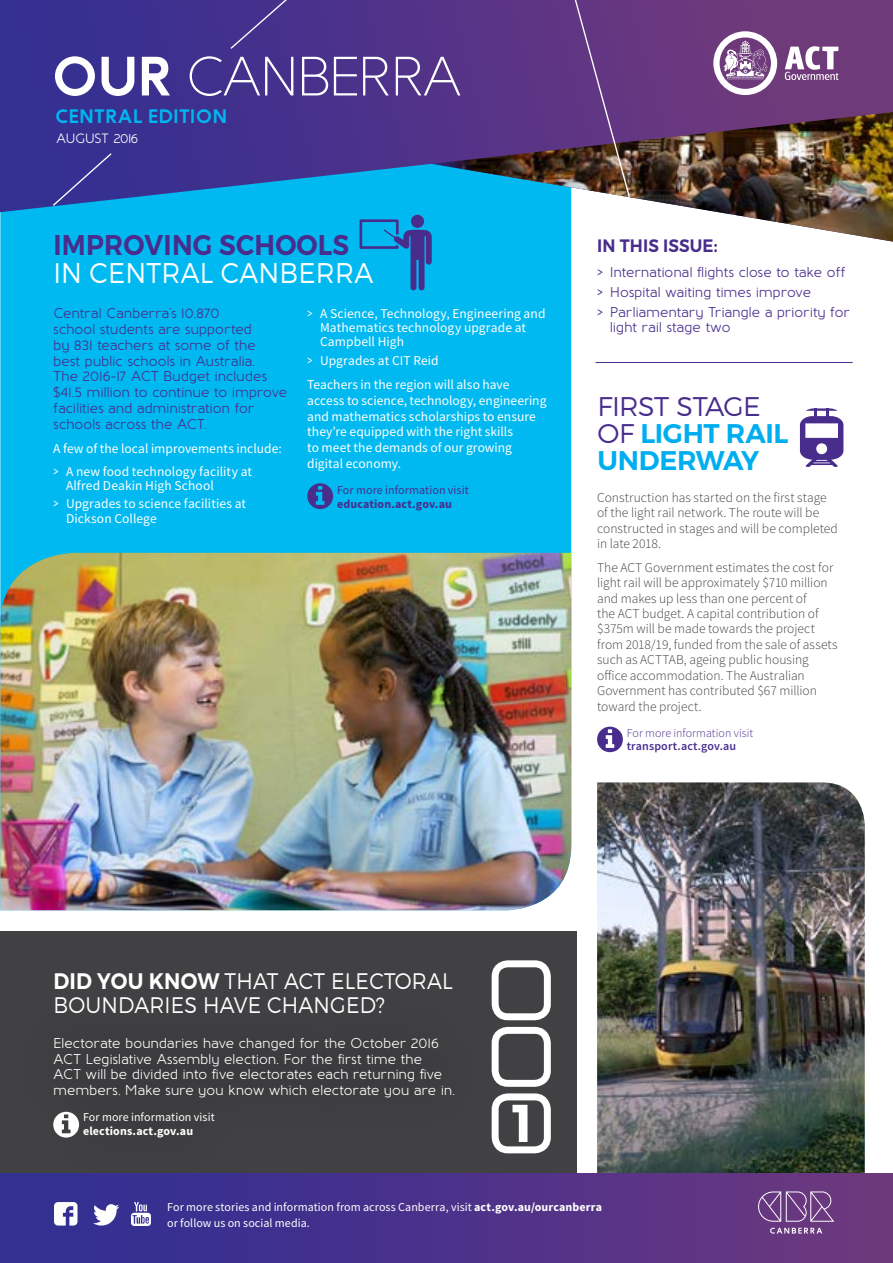
<style>
.page{position:relative;width:893px;height:1263px;background:#fff}
.page>*{position:absolute;margin:0;border:0;box-sizing:border-box;transform-origin:0 0}
.t1{font:55.35px "Baufra";letter-spacing:-.06em;color:#fff}
.H2_bold{font:300 28.5px/28.5px "Montserrat";letter-spacing:.01em;color:#fff;scale:.92 1}
.body_text{font:600 27px/27px "Montserrat";letter-spacing:-.015em;color:#00aeef}
.H2_bold-2{font:300 22.5px/24px "Montserrat";letter-spacing:.01em;color:#fff;scale:.92 1}
.t2{font:700 19.5px "Baufra";letter-spacing:-.03em;color:#00b6f1}
.H2_bold-3{font:600 18px "Montserrat";letter-spacing:.01em;color:#482d8d;scale:.92 1}
.intro_paragraph_feat{font:500 14.25px/15.8px "Baufra";letter-spacing:-.03em;color:#482d8d}
.intro_paragraph_feat-2{font:500 14.25px/15.8px "Baufra";letter-spacing:-.03em;color:#fff}
.body_text-2{font:300 13.5px/15.5px "Source Sans Pro";color:#414042}
.body_text-3{font:13.5px/15.8px "Source Sans Pro";letter-spacing:.005em;color:#fff}
.t3{font:500 13.5px "Baufra";letter-spacing:-.05em;color:#fff}
.body_text-4{font:12px/15.8px "Source Sans Pro";letter-spacing:.005em;color:#fff}
.info_text{font:12px/13.5px "Source Sans Pro";letter-spacing:.005em;color:#fff}
.info_text-2{font:300 12px/13.5px "Source Sans Pro";letter-spacing:.005em;color:#482d8d}
.info_text-3{font:12px/13.5px "Source Sans Pro";letter-spacing:.005em;color:#482d8d}
.s1{font-weight:700}
.s2{font-weight:600;color:#482d8d}
.s3{font-family:"Baufra";font-weight:500}
.s4{font-weight:300;color:#482d8d}
.s5{font-weight:600}
</style>
<div class="page">
<div style="left:0;top:931px;width:577px;height:251px;background:#414042"></div>
<svg style="left:53px;top:1112px;width:26px;height:25px"></svg>
<div style="left:492px;top:1027px;width:59px;height:60px;border:7px solid #fff;border-radius:13px"></div>
<div style="left:492px;top:960px;width:59px;height:60px;border:7px solid #fff;border-radius:13px"></div>
<div style="left:492px;top:1093px;width:59px;height:60px;border:7px solid #fff;border-radius:13px"></div>
<svg style="left:512px;top:1105px;width:15px;height:37px"></svg>
<div style="left:0;top:212px;width:571px;height:341px;background:#00b9f1"></div>
<img style="left:0;top:553px;width:571px;height:357px">
<div style="left:207px;top:212px;width:224px;height:30px;background:#00b9f1"></div>
<img style="left:431px;top:212px;width:462px;height:30px">
<img style="left:597px;top:782px;width:268px;height:392px">
<svg style="left:597px;top:727px;width:26px;height:25px"></svg>
<svg style="left:800px;top:408px;width:43px;height:59px"></svg>
<svg style="left:0;top:0;width:893px;height:212px;background:#494485"></svg>
<svg style="left:713px;top:31px;width:64px;height:64px"></svg>
<svg style="left:785px;top:46px;width:53px;height:34px"></svg>
<svg style="left:51px;top:152px;width:62px;height:55px;background:#37409b"></svg>
<div style="left:0;top:1174px;width:893px;height:89px;background:linear-gradient(to right,#2d2e95,#6d377e)"></div>
<svg style="left:770px;top:1228px;width:52px;height:6px"></svg>
<svg style="left:758px;top:1191px;width:76px;height:31px;background:#805894"></svg>
<svg style="left:93px;top:1204px;width:26px;height:21px"></svg>
<svg style="left:54px;top:1202px;width:23px;height:23px"></svg>
<svg style="left:131px;top:1202px;width:20px;height:24px"></svg>
<svg style="left:229px;top:0;width:283px;height:50px;background:#4f338a"></svg>
<svg style="left:557px;top:0;width:74px;height:199px;background:#654276"></svg>
<svg style="left:307px;top:483px;width:26px;height:26px"></svg>
<svg style="left:360px;top:215px;width:72px;height:75px;background:#1490d3"></svg>
<hr style="left:596px;top:362px;width:257px;height:1px;background:#482d8d">
<p class="t1" style="left:51px;top:42px;width:414px"><span class="s1">OUR</span> CANBERRA</p>
<p class="t2" style="left:55px;top:103px;width:174px">CENTRAL EDITION</p>
<p class="t3" style="left:56px;top:130px;width:84px">AUGUST 2016</p>
<p class="H2_bold" style="left:53px;top:230px;width:349px"><span class="s2">IMPROVING SCHOOLS<br></span>IN CENTRAL CANBERRA</p>
<p class="body_text-3" style="left:320px;top:306px;width:227px;line-height:14.2px;text-indent:-13px"><span class="s3">&gt;</span> A Science, Technology, Engineering and<br>Mathematics technology upgrade at<br>Campbell High</p>
<p class="body_text-3" style="left:307px;top:352px;width:133px"><span class="s3">&gt;</span> Upgrades at CIT Reid</p>
<p class="body_text-3" style="left:307px;top:377px;width:241px">Teachers in the region will also have access to science, technology, engineering and mathematics scholarships to ensure they’re equipped with the right skills<br>to meet the demands of our growing digital economy.</p>
<p class="info_text-3" style="left:337px;top:483px;width:133px">For more information visit <span class="s1">education.act.gov.au</span></p>
<p class="intro_paragraph_feat" style="left:53px;top:305px;width:236px">Central Canberra’s 10,870<br>school students are supported<br>by 831 teachers at some of the<br>best public schools in Australia.<br>The 2016-17 ACT Budget includes $41.5 million to continue to improve facilities and administration for schools across the ACT.</p>
<p class="body_text-3" style="left:53px;top:440px;width:230px">A few of the local improvements include:</p>
<p class="body_text-3" style="left:66px;top:464px;width:188px;line-height:14.2px;text-indent:-13px"><span class="s3">&gt;</span> A new food technology facility at<br>Alfred Deakin High School</p>
<p class="body_text-3" style="left:66px;top:497px;width:182px;line-height:14.2px;text-indent:-13px"><span class="s3">&gt;</span> Upgrades to science facilities at<br>Dickson College</p>
<p class="H2_bold-3" style="left:597px;top:235px;width:132px">IN THIS ISSUE:</p>
<p class="intro_paragraph_feat" style="left:597px;top:263px;width:250px">&gt; International flights close to take off</p>
<p class="intro_paragraph_feat" style="left:597px;top:283px;width:216px">&gt; Hospital waiting times improve</p>
<p class="intro_paragraph_feat" style="left:610px;top:303px;width:242px;text-indent:-13px">&gt; Parliamentary Triangle a priority for light rail stage two</p>
<p class="body_text" style="left:598px;top:393px;width:192px"><span class="s4">FIRST STAGE<br>OF</span> LIGHT RAIL<br>UNDERWAY</p>
<p class="body_text-2" style="left:597px;top:490px;width:242px">Construction has started on the first stage of the light rail network. The route will be constructed in stages and will be completed in late 2018.</p>
<p class="body_text-2" style="left:597px;top:560px;width:242px">The ACT Government estimates the cost for light rail will be approximately $710 million and makes up less than one percent of<br>the ACT budget. A capital contribution of $375m will be made towards the project from 2018/19, funded from the sale of assets such as ACTTAB, ageing public housing office accommodation. The Australian Government has contributed $67 million toward the project.</p>
<p class="info_text-2" style="left:627px;top:726px;width:128px">For more information visit <span class="s5">transport.act.gov.au</span></p>
<p class="H2_bold-2" style="left:53px;top:968px;width:436px"><span class="s5">DID YOU KNOW</span> THAT ACT ELECTORAL<br>BOUNDARIES HAVE CHANGED?</p>
<p class="intro_paragraph_feat-2" style="left:53px;top:1034px;width:403px">Electorate boundaries have changed for the October 2016<br>ACT Legislative Assembly election. For the first time the<br>ACT will be divided into five electorates each returning five members. Make sure you know which electorate you are in.</p>
<p class="info_text" style="left:83px;top:1110px;width:133px">For more information visit <span class="s1">elections.act.gov.au</span></p>
<p class="body_text-4" style="left:167px;top:1199px;width:436px">For more stories and information from across Canberra, visit <span class="s1">act.gov.au/ourcanberra </span>or follow us on social media.</p>
</div>
